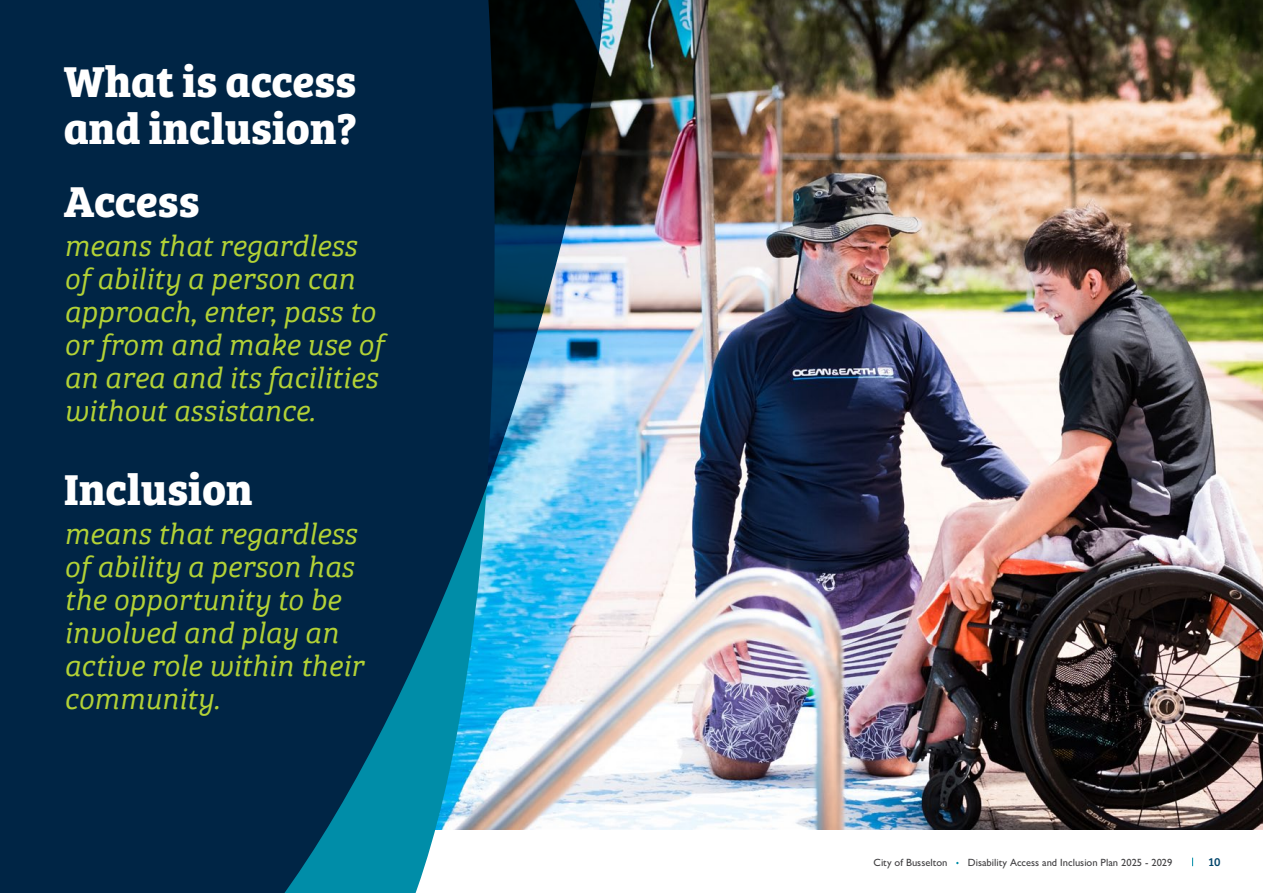
<style>
.page{position:relative;width:1263px;height:893px;background:#fff}
.page>*{position:absolute;margin:0;border:0;box-sizing:border-box;transform-origin:0 0}
.t1{font:700 44.7px/46.3px "Bree Serif";color:#fff}
.t2{font:italic 30px/33px "Bree Serif Lt";color:#b3d236}
.t3{font:12px "Bree Serif";color:#00446a}
.t4{font:500 10.5px "Gill Sans Nova";color:#414042}
</style>
<div class="page">
<img style="left:610px;top:0;width:653px;height:829px">
<svg style="left:0;top:0;width:610px;height:893px;background:#184361"></svg>
<h1 class="t1" style="left:64px;top:56px;width:295px">What is access and inclusion?</h1>
<h1 class="t1" style="left:64px;top:175px;width:137px">Access</h1>
<p class="t2" style="left:64px;top:228px;width:321px">means that regardless of ability a person can approach, enter, pass to or from and make use of an area and its facilities without assistance.</p>
<h1 class="t1" style="left:64px;top:464px;width:190px">Inclusion</h1>
<p class="t2" style="left:64px;top:516px;width:301px">means that regardless of ability a person has the opportunity to be involved and play an active role within their community.</p>
<p class="t4" style="left:873px;top:856px;width:75px">City of Busselton</p>
<p class="t4" style="left:968px;top:856px;width:206px">Disability Access and Inclusion Plan 2025 - 2029</p>
<p class="t3" style="left:1208px;top:852px;width:13px">10</p>
</div>
